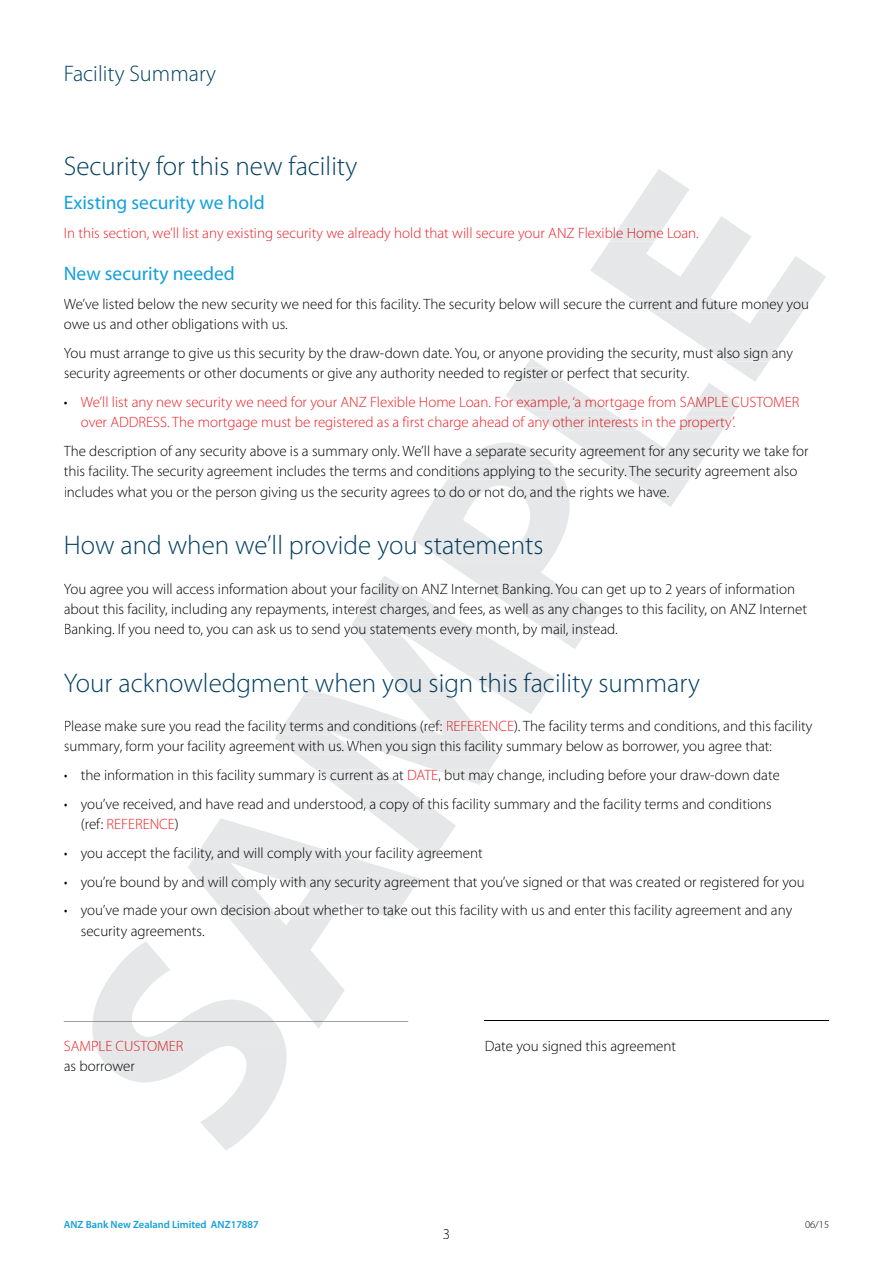
<style>
.page{position:relative;width:893px;height:1263px;background:#fff}
.page>*{position:absolute;margin:0;border:0;box-sizing:border-box;transform-origin:0 0}
.t1{font:300 27px "Myriad Pro";color:#00395a}
.t2{font:300 27px "Myriad Pro";color:#004062}
.t3{font:300 22.5px "Myriad Pro";color:#004062}
.t4{font:19.5px "Myriad Pro";color:#13a0db}
.t5{font:300 15px/20.2px "Myriad Pro";color:#000}
.t6{font:300 15px/20.2px "Myriad Pro";color:#d71920}
.t7{font:300 15px "Myriad Pro";color:#ed1d24}
.t8{font:600 10.5px "Myriad Pro";color:#13a0db}
.t9{font:300 10.5px "Myriad Pro";color:#000}
.s1{color:#d71920}
.s2{color:#000}
</style>
<div class="page">
<hr style="left:485px;top:1020px;width:344px;height:1px;background:#000">
<svg style="left:590px;top:169px;width:236px;height:178px"></svg>
<svg style="left:610px;top:227px;width:54px;height:14px"></svg>
<svg style="left:631px;top:298px;width:178px;height:14px"></svg>
<svg style="left:275px;top:649px;width:270px;height:198px"></svg>
<svg style="left:352px;top:347px;width:426px;height:302px"></svg>
<svg style="left:302px;top:672px;width:253px;height:26px"></svg>
<svg style="left:277px;top:720px;width:203px;height:14px;background:#e9eaea"></svg>
<svg style="left:278px;top:740px;width:220px;height:15px"></svg>
<svg style="left:315px;top:769px;width:84px;height:14px"></svg>
<svg style="left:435px;top:769px;width:55px;height:14px"></svg>
<svg style="left:352px;top:798px;width:86px;height:14px"></svg>
<svg style="left:64px;top:818px;width:377px;height:332px"></svg>
<h2 class="t3" style="left:64px;top:60px;width:154px">Facility Summary</h2>
<h1 class="t2" style="left:64px;top:150px;width:295px">Security for this new facility</h1>
<h3 class="t4" style="left:64px;top:191px;width:202px">Existing security we hold</h3>
<p class="t6" style="left:64px;top:223px;width:637px">In this section, we’ll list any existing security we already hold that will secure your ANZ Flexible Home Loan.</p>
<h3 class="t4" style="left:64px;top:262px;width:173px">New security needed</h3>
<p class="t5" style="left:64px;top:314px;width:226px">owe us and other obligations with us.</p>
<p class="t5" style="left:64px;top:294px;width:747px">We’ve listed below the new security we need for this facility. The security below will secure the current and future money you</p>
<p class="t5" style="left:64px;top:343px;width:731px">You must arrange to give us this security by the draw-down date. You, or anyone providing the security, must also sign any security agreements or other documents or give any authority needed to register or perfect that security.</p>
<p class="t6" style="left:81px;top:392px;width:720px">We’ll list any new security we need for your ANZ Flexible Home Loan. For example, ‘a mortgage from SAMPLE CUSTOMER over ADDRESS. The mortgage must be registered as a first charge ahead of any other interests in the property’.</p>
<p class="t5" style="left:64px;top:441px;width:746px">The description of any security above is a summary only. We’ll have a separate security agreement for any security we take for this facility. The security agreement includes the terms and conditions applying to the security. The security agreement also includes what you or the person giving us the security agrees to do or not do, and the rights we have.</p>
<h1 class="t1" style="left:64px;top:529px;width:481px">How and when we’ll provide you statements</h1>
<p class="t5" style="left:64px;top:578px;width:745px">You agree you will access information about your facility on ANZ Internet Banking. You can get up to 2 years of information about this facility, including any repayments, interest charges, and fees, as well as any changes to this facility, on ANZ Internet<br>Banking. If you need to, you can ask us to send you statements every month, by mail, instead.</p>
<h1 class="t1" style="left:64px;top:666px;width:638px">Your acknowledgment when you sign this facility summary</h1>
<p class="t5" style="left:64px;top:392px;width:5px">•</p>
<p class="t5" style="left:64px;top:716px;width:750px">Please make sure you read the facility terms and conditions (ref: <span class="s1">REFERENCE</span>). The facility terms and conditions, and this facility</p>
<p class="t5" style="left:64px;top:736px;width:710px">summary, form your facility agreement with us. When you sign this facility summary below as borrower, you agree that:</p>
<p class="t5" style="left:64px;top:765px;width:718px">• the information in this facility summary is current as at <span class="s1">DATE</span>, but may change, including before your draw-down date</p>
<p class="t5" style="left:64px;top:794px;width:709px">• you’ve received, and have read and understood, a copy of this facility summary and the facility terms and conditions</p>
<p class="t5" style="left:64px;top:843px;width:421px">• you accept the facility, and will comply with your facility agreement</p>
<p class="t5" style="left:64px;top:871px;width:743px">• you’re bound by and will comply with any security agreement that you’ve signed or that was created or registered for you</p>
<p class="t5" style="left:64px;top:900px;width:730px">• you’ve made your own decision about whether to take out this facility with us and enter this facility agreement and any</p>
<p class="t7" style="left:81px;top:815px;width:99px"><span class="s2">(ref:</span> REFERENCE<span class="s2">)</span></p>
<p class="t5" style="left:81px;top:920px;width:125px">security agreements.</p>
<p class="t6" style="left:64px;top:1035px;width:121px">SAMPLE CUSTOMER</p>
<p class="t5" style="left:485px;top:1035px;width:193px">Date you signed this agreement</p>
<p class="t5" style="left:64px;top:1056px;width:73px">as borrower</p>
<p class="t8" style="left:64px;top:1218px;width:197px">ANZ Bank New Zealand Limited ANZ17887</p>
<p class="t9" style="left:805px;top:1218px;width:26px">06/15</p>
<p class="t5" style="left:443px;top:1223px;width:9px">3</p>
</div>
